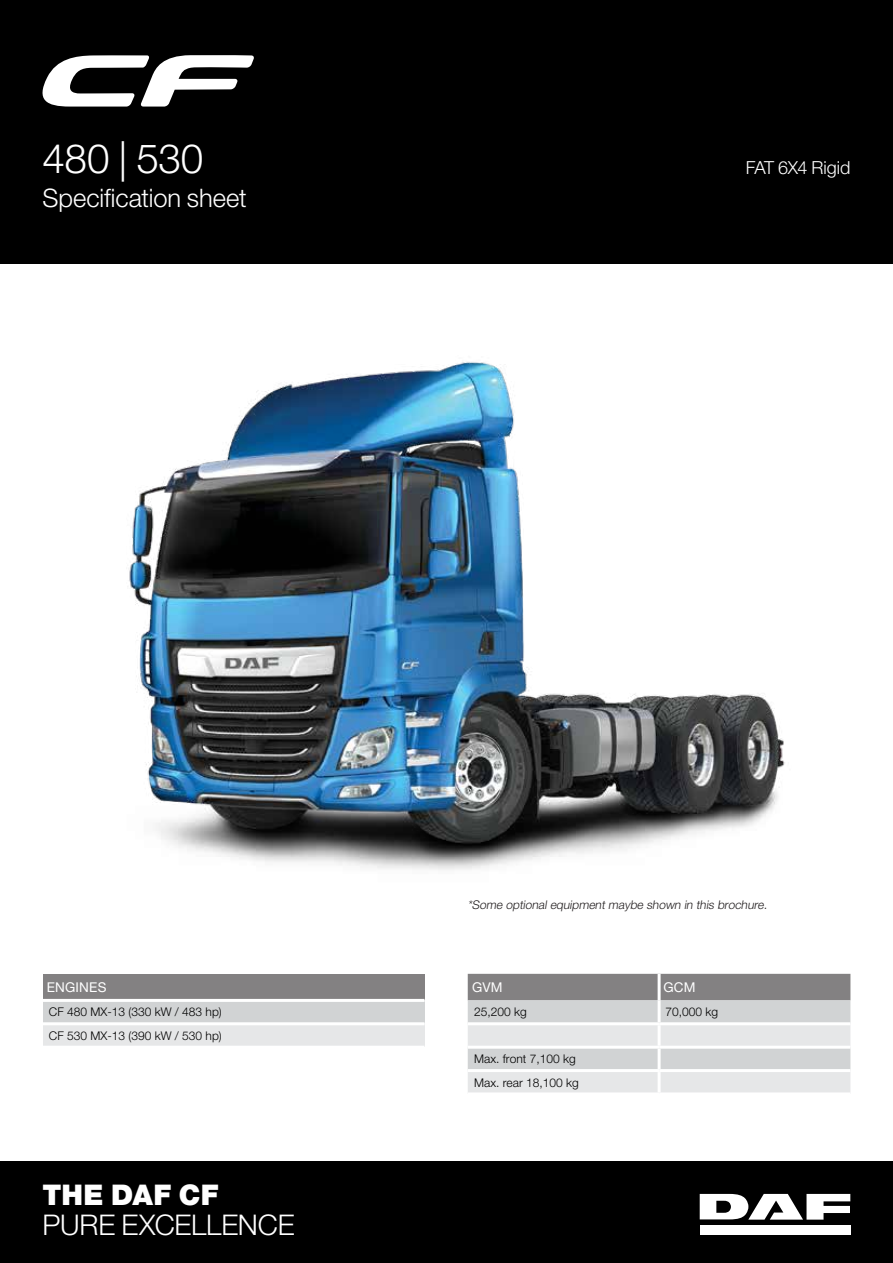
<style>
.page{position:relative;width:893px;height:1263px;background:#fff}
.page>*{position:absolute;margin:0;border:0;box-sizing:border-box;transform-origin:0 0}
._01_Heading_1{font:300 40.5px "Helvetica Neue LT Pro";letter-spacing:-.005em;color:#fff}
._01_Title{font:300 28.5px/30px "Helvetica Neue LT Pro";letter-spacing:-.005em;color:#fff}
._01_Heading_1-2{font:300 25.5px "Helvetica Neue LT Pro";letter-spacing:-.005em;color:#fff}
._01_Heading_1-3{font:300 18px "Helvetica Neue LT Pro";letter-spacing:-.01em;color:#fff}
._01_Kop{font:13.5px "Helvetica Neue LT Pro";letter-spacing:.015em;color:#fff}
.t1{font:300 12px "Helvetica Neue LT Pro";color:#000}
.t2{font:italic 300 12px "Helvetica Neue LT Pro";color:#231f20}
.s1{font-weight:900}
</style>
<div class="page">
<div style="left:0;top:0;width:893px;height:263px;background:#000"></div>
<div style="left:0;top:1161px;width:893px;height:102px;background:#000"></div>
<div style="left:700px;top:1225px;width:150px;height:10px;background:#fff"></div>
<svg style="left:700px;top:1194px;width:150px;height:25px"></svg>
<div style="left:43px;top:974px;width:381px;height:26px;background:#838182"></div>
<div style="left:43px;top:1000px;width:381px;height:24px;background:#d1d3d4"></div>
<div style="left:43px;top:1024px;width:381px;height:23px;background:#e6e7e8"></div>
<hr style="left:43px;top:999px;width:381px;height:3px;background:#fff">
<hr style="left:43px;top:1022px;width:381px;height:3px;background:#fff">
<hr style="left:43px;top:1046px;width:381px;height:3px;background:#fff">
<svg style="left:468px;top:974px;width:382px;height:118px;background:#c6c7c8"></svg>
<hr style="left:468px;top:1022px;width:191px;height:3px;background:#fff">
<hr style="left:659px;top:1022px;width:191px;height:3px;background:#fff">
<hr style="left:468px;top:1046px;width:191px;height:3px;background:#fff">
<hr style="left:659px;top:1046px;width:191px;height:3px;background:#fff">
<hr style="left:468px;top:1069px;width:191px;height:3px;background:#fff">
<hr style="left:659px;top:1069px;width:191px;height:3px;background:#fff">
<hr style="left:658px;top:974px;width:3px;height:26px;background:#fff">
<hr style="left:658px;top:1000px;width:3px;height:22px;background:#fff">
<hr style="left:658px;top:1025px;width:3px;height:21px;background:#fff">
<hr style="left:658px;top:1049px;width:3px;height:20px;background:#fff">
<hr style="left:658px;top:1072px;width:3px;height:20px;background:#fff">
<svg style="left:42px;top:55px;width:212px;height:52px"></svg>
<img style="left:129px;top:362px;width:656px;height:508px">
<p class="_01_Heading_1" style="left:43px;top:134px;width:162px">480 | 530</p>
<p class="_01_Heading_1-2" style="left:43px;top:182px;width:206px">Specification sheet</p>
<p class="_01_Heading_1-3" style="left:746px;top:156px;width:106px">FAT 6X4 Rigid</p>
<p class="_01_Kop" style="left:47px;top:979px;width:61px">ENGINES</p>
<p class="t1" style="left:49px;top:1005px;width:174px">CF 480 MX-13 (330 kW / 483 hp)</p>
<p class="t1" style="left:49px;top:1028px;width:174px">CF 530 MX-13 (390 kW / 530 hp)</p>
<p class="_01_Title" style="left:43px;top:1179px;width:254px"><span class="s1">THE DAF CF<br></span>PURE EXCELLENCE</p>
<p class="t2" style="left:468px;top:897px;width:303px">*Some optional equipment maybe shown in this brochure.</p>
<p class="_01_Kop" style="left:472px;top:979px;width:32px">GVM</p>
<p class="_01_Kop" style="left:663px;top:979px;width:34px">GCM</p>
<p class="t1" style="left:474px;top:1005px;width:54px">25,200 kg</p>
<p class="t1" style="left:665px;top:1005px;width:54px">70,000 kg</p>
<p class="t1" style="left:474px;top:1051px;width:103px">Max. front 7,100 kg</p>
<p class="t1" style="left:474px;top:1075px;width:106px">Max. rear 18,100 kg</p>
</div>
